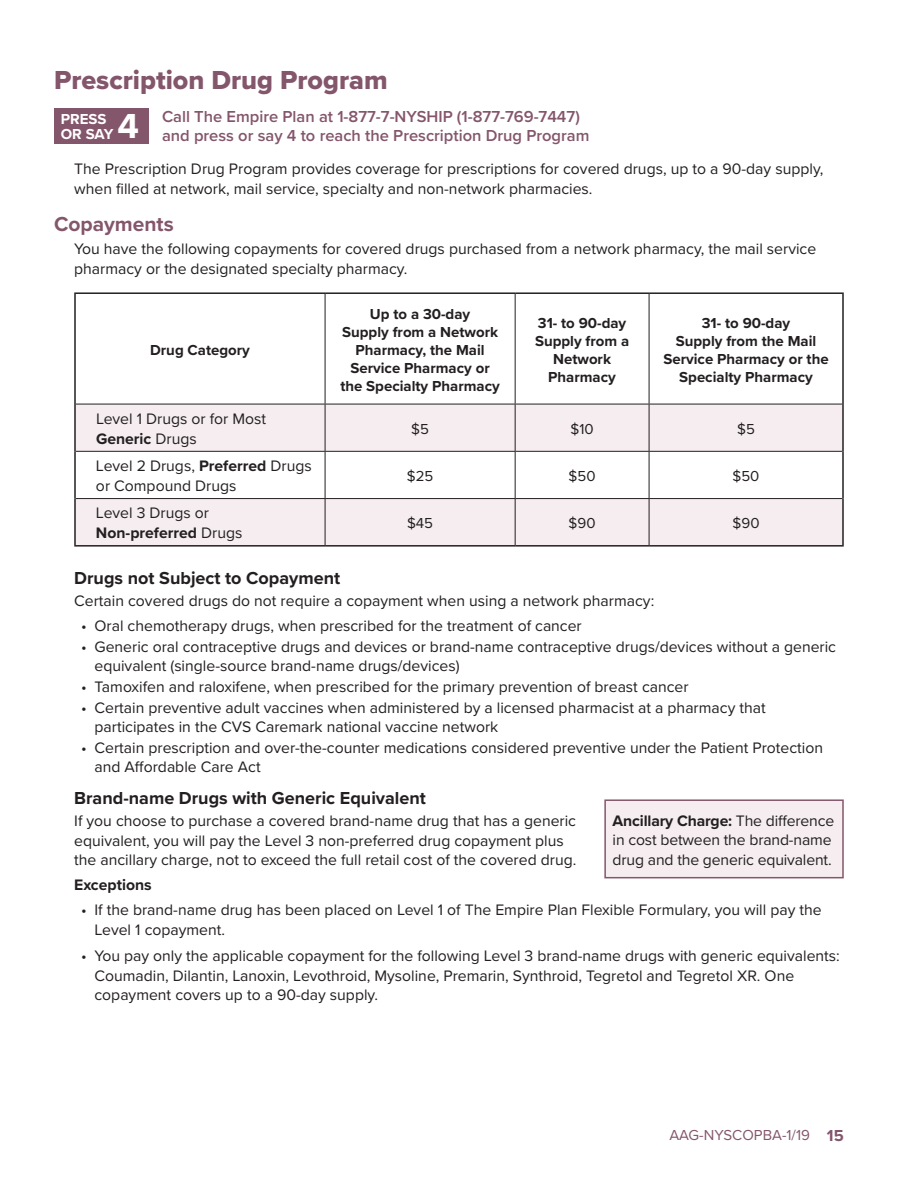
<style>
.page{position:relative;width:918px;height:1188px;background:#fff}
.page>*{position:absolute;margin:0;border:0;box-sizing:border-box;transform-origin:0 0}
.t1{font:700 36px "Proxima Nova";color:#fff}
.t2{font:27px "Proxima Nova Extrabld";color:#84566b}
.t3{font:700 21px "Proxima Nova";color:#84566b}
.t4{font:700 18px "Proxima Nova";color:#231f20}
.t5{font:600 16.5px/19.5px "Proxima Nova";color:#84566b}
.t6{font:15.75px/19.5px "Proxima Nova";color:#231f20}
.t7{font:700 15.75px "Proxima Nova";color:#231f20}
.t8{font:700 15px/18px "Proxima Nova";color:#231f20;text-align:center}
.t9{font:15px "Proxima Nova";color:#231f20}
.t10{font:15px "Proxima Nova";color:#84566b}
.t11{font:700 15px/15px "Proxima Nova";color:#fff}
.s1{font-weight:700}
.s2{font-weight:700;font-size:16.5px}
</style>
<div class="page">
<svg style="left:76px;top:405px;width:766px;height:140px;fill:#f5edef"></svg>
<hr style="left:74px;top:292px;width:251px;height:2px;background:#231f20">
<hr style="left:74px;top:294px;width:2px;height:110px;background:#231f20">
<hr style="left:325px;top:292px;width:190px;height:2px;background:#231f20">
<hr style="left:515px;top:292px;width:134px;height:2px;background:#231f20">
<hr style="left:649px;top:292px;width:195px;height:2px;background:#231f20">
<hr style="left:842px;top:294px;width:2px;height:110px;background:#231f20">
<hr style="left:74px;top:404px;width:2px;height:47px;background:#231f20">
<hr style="left:842px;top:404px;width:2px;height:47px;background:#231f20">
<hr style="left:74px;top:451px;width:2px;height:48px;background:#231f20">
<hr style="left:842px;top:451px;width:2px;height:48px;background:#231f20">
<hr style="left:74px;top:499px;width:2px;height:46px;background:#231f20">
<hr style="left:842px;top:499px;width:2px;height:46px;background:#231f20">
<hr style="left:74px;top:545px;width:251px;height:2px;background:#231f20">
<hr style="left:325px;top:545px;width:190px;height:2px;background:#231f20">
<hr style="left:515px;top:545px;width:134px;height:2px;background:#231f20">
<hr style="left:649px;top:545px;width:195px;height:2px;background:#231f20">
<hr style="left:325px;top:294px;width:1px;height:110px;background:#231f20">
<hr style="left:515px;top:294px;width:1px;height:110px;background:#231f20">
<hr style="left:649px;top:294px;width:1px;height:110px;background:#231f20">
<hr style="left:325px;top:404px;width:1px;height:47px;background:#231f20">
<hr style="left:515px;top:404px;width:1px;height:47px;background:#231f20">
<hr style="left:649px;top:404px;width:1px;height:47px;background:#231f20">
<hr style="left:325px;top:452px;width:1px;height:46px;background:#231f20">
<hr style="left:515px;top:452px;width:1px;height:46px;background:#231f20">
<hr style="left:649px;top:452px;width:1px;height:46px;background:#231f20">
<hr style="left:325px;top:499px;width:1px;height:46px;background:#231f20">
<hr style="left:515px;top:499px;width:1px;height:46px;background:#231f20">
<hr style="left:649px;top:499px;width:1px;height:46px;background:#231f20">
<hr style="left:76px;top:404px;width:249px;height:1px;background:#231f20">
<hr style="left:325px;top:404px;width:190px;height:1px;background:#231f20">
<hr style="left:515px;top:404px;width:134px;height:1px;background:#231f20">
<hr style="left:649px;top:404px;width:193px;height:1px;background:#231f20">
<hr style="left:76px;top:451px;width:249px;height:1px;background:#231f20">
<hr style="left:325px;top:451px;width:190px;height:1px;background:#231f20">
<hr style="left:515px;top:451px;width:134px;height:1px;background:#231f20">
<hr style="left:649px;top:451px;width:193px;height:1px;background:#231f20">
<hr style="left:76px;top:498px;width:249px;height:1px;background:#231f20">
<hr style="left:325px;top:498px;width:190px;height:1px;background:#231f20">
<hr style="left:515px;top:498px;width:134px;height:1px;background:#231f20">
<hr style="left:649px;top:498px;width:193px;height:1px;background:#231f20">
<div style="left:54px;top:108px;width:94px;height:36px;background:#84566b"></div>
<div style="left:605px;top:800px;width:238px;height:78px;background:#f5edef"></div>
<div style="left:604px;top:799px;width:240px;height:79px;border:2px solid #84566b"></div>
<h2 class="t2" style="left:54px;top:60px;width:335px">Prescription Drug Program</h2>
<p class="t5" style="left:162px;top:106px;width:429px">Call The Empire Plan at 1-877-7-NYSHIP (1-877-769-7447) and press or say 4 to reach the Prescription Drug Program</p>
<p class="t6" style="left:74px;top:159px;width:751px">The Prescription Drug Program provides coverage for prescriptions for covered drugs, up to a 90-day supply, when filled at network, mail service, specialty and non-network pharmacies.</p>
<h3 class="t3" style="left:54px;top:209px;width:121px">Copayments</h3>
<p class="t6" style="left:74px;top:238px;width:744px">You have the following copayments for covered drugs purchased from a network pharmacy, the mail service pharmacy or the designated specialty pharmacy.</p>
<p class="t11" style="left:61px;top:111px;width:54px">PRESS<br>OR SAY</p>
<h1 class="t1" style="left:117px;top:99px;width:23px">4</h1>
<p class="t8" style="left:150px;top:340px;width:101px">Drug Category</p>
<p class="t8" style="left:340px;top:304px;width:161px">Up to a 30-day<br>Supply from a Network<br>Pharmacy, the Mail<br>Service Pharmacy or the Specialty Pharmacy</p>
<p class="t8" style="left:535px;top:313px;width:96px">31- to 90-day<br>Supply from a<br>Network<br>Pharmacy</p>
<p class="t8" style="left:663px;top:313px;width:167px">31- to 90-day<br>Supply from the Mail<br>Service Pharmacy or the<br>Specialty Pharmacy</p>
<p class="t6" style="left:96px;top:408px;width:172px">Level 1 Drugs or for Most<br><span class="s1">Generic</span> Drugs</p>
<p class="t9" style="left:411px;top:417px;width:19px">$5</p>
<p class="t9" style="left:571px;top:417px;width:25px">$10</p>
<p class="t9" style="left:737px;top:417px;width:19px">$5</p>
<p class="t6" style="left:96px;top:456px;width:217px">Level 2 Drugs, <span class="s1">Preferred</span> Drugs or Compound Drugs</p>
<p class="t9" style="left:407px;top:465px;width:28px">$25</p>
<p class="t9" style="left:569px;top:465px;width:28px">$50</p>
<p class="t9" style="left:733px;top:465px;width:28px">$50</p>
<p class="t6" style="left:96px;top:503px;width:148px">Level 3 Drugs or<br><span class="s1">Non-preferred</span> Drugs</p>
<p class="t9" style="left:407px;top:512px;width:28px">$45</p>
<p class="t9" style="left:569px;top:512px;width:28px">$90</p>
<p class="t9" style="left:733px;top:512px;width:28px">$90</p>
<p class="t4" style="left:74px;top:564px;width:268px">Drugs not Subject to Copayment</p>
<p class="t6" style="left:74px;top:591px;width:582px">Certain covered drugs do not require a copayment when using a network pharmacy:</p>
<p class="t6" style="left:81px;top:616px;width:502px">• Oral chemotherapy drugs, when prescribed for the treatment of cancer</p>
<p class="t6" style="left:95px;top:636px;width:743px;text-indent:-13px">• Generic oral contraceptive drugs and devices or brand-name contraceptive drugs/devices without a generic equivalent (single-source brand-name drugs/devices)</p>
<p class="t6" style="left:81px;top:676px;width:609px">• Tamoxifen and raloxifene, when prescribed for the primary prevention of breast cancer</p>
<p class="t6" style="left:95px;top:697px;width:673px;text-indent:-13px">• Certain preventive adult vaccines when administered by a licensed pharmacist at a pharmacy that participates in the CVS Caremark national vaccine network</p>
<p class="t6" style="left:95px;top:737px;width:730px;text-indent:-13px">• Certain prescription and over-the-counter medications considered preventive under the Patient Protection and Affordable Care Act</p>
<p class="t4" style="left:74px;top:784px;width:353px">Brand-name Drugs with Generic Equivalent</p>
<p class="t6" style="left:74px;top:811px;width:504px">If you choose to purchase a covered brand-name drug that has a generic equivalent, you will pay the Level 3 non-preferred drug copayment plus the ancillary charge, not to exceed the full retail cost of the covered drug.</p>
<p class="t7" style="left:74px;top:873px;width:79px">Exceptions</p>
<p class="t6" style="left:95px;top:900px;width:729px;text-indent:-13px">• If the brand-name drug has been placed on Level 1 of The Empire Plan Flexible Formulary, you will pay the<br>Level 1 copayment.</p>
<p class="t6" style="left:95px;top:945px;width:747px;text-indent:-13px">• You pay only the applicable copayment for the following Level 3 brand-name drugs with generic equivalents:<br>Coumadin, Dilantin, Lanoxin, Levothroid, Mysoline, Premarin, Synthroid, Tegretol and Tegretol XR. One copayment covers up to a 90-day supply.</p>
<p class="t6" style="left:613px;top:810px;width:223px"><span class="s1">Ancillary Charge:</span> The difference in cost between the brand-name drug and the generic equivalent.</p>
<p class="t10" style="left:669px;top:1124px;width:176px">AAG-NYSCOPBA-1/19 <span class="s2">15</span></p>
</div>
